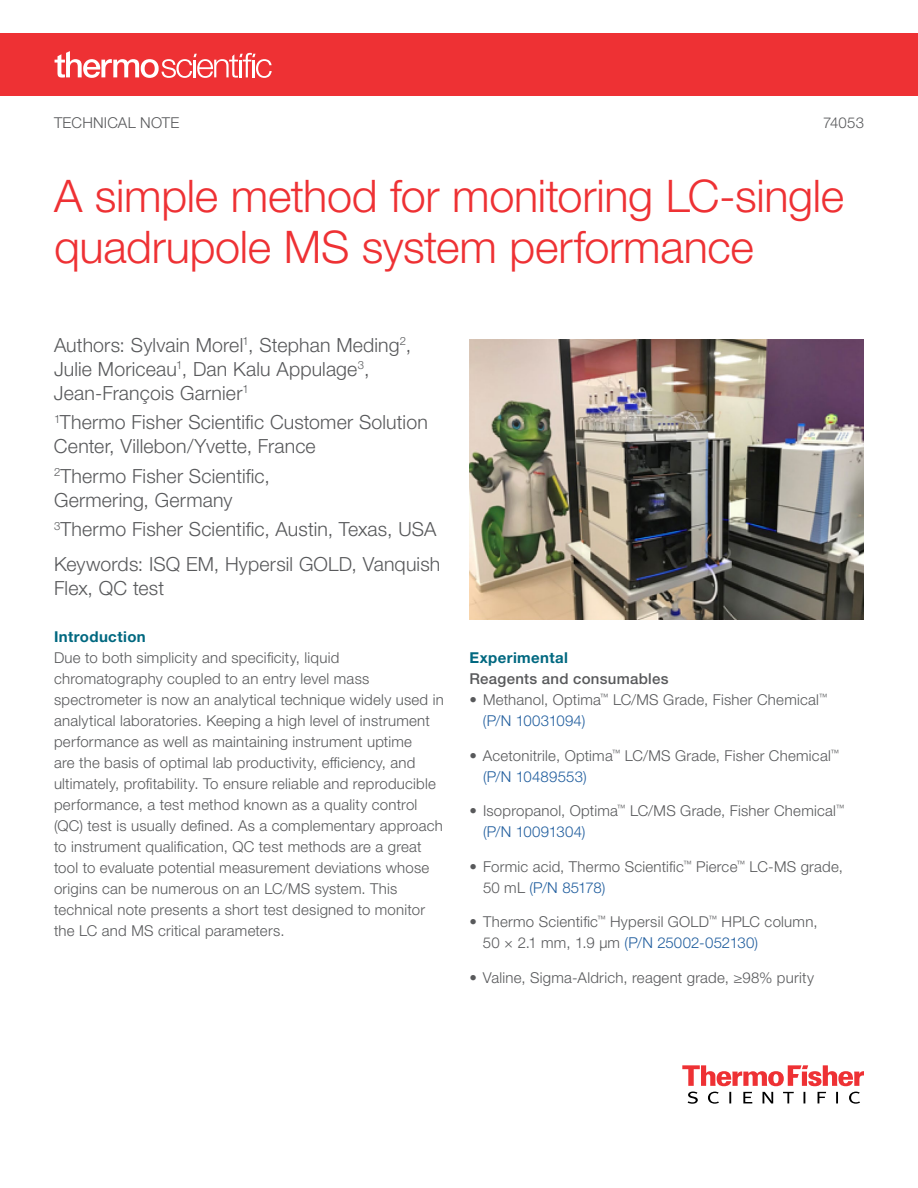
<style>
.page{position:relative;width:918px;height:1188px;background:#fff}
.page>*{position:absolute;margin:0;border:0;box-sizing:border-box;transform-origin:0 0}
.t1{font:300 45px/51px "Helvetica Neue LTW1 G";letter-spacing:-.005em;color:#ee3134}
.t2{font:300 19.5px/24px "Helvetica Neue LTW1 G";letter-spacing:.01em;color:#58595b}
.t3{font:300 15px/21px "Helvetica Neue LTW1 G";letter-spacing:.015em;color:#58595b}
.t4{font:700 15px "Helvetica Neue LTW1 G";letter-spacing:.025em;color:#006880}
.t5{font:500 15px "Helvetica Neue LTW1 G";letter-spacing:.02em;color:#58595b}
.s1{color:#215e9e}
</style>
<div class="page">
<svg style="left:682px;top:1065px;width:182px;height:21px"></svg>
<svg style="left:688px;top:1092px;width:172px;height:12px"></svg>
<div style="left:0;top:33px;width:918px;height:63px;background:#ee3134"></div>
<svg style="left:55px;top:51px;width:217px;height:27px"></svg>
<img style="left:469px;top:339px;width:395px;height:281px">
<p class="t3" style="left:54px;top:112px;width:127px">TECHNICAL NOTE</p>
<p class="t3" style="left:823px;top:112px;width:42px">74053</p>
<h1 class="t1" style="left:54px;top:170px;width:792px">A simple method for monitoring LC-single quadrupole MS system performance</h1>
<h2 class="t2" style="left:54px;top:333px;width:359px">Authors: Sylvain Morel<sup>1</sup>, Stephan Meding<sup>2</sup>,<br>Julie Moriceau<sup>1</sup>, Dan Kalu Appulage<sup>3</sup>,<br>Jean-François Garnier<sup>1</sup></h2>
<h2 class="t2" style="left:54px;top:410px;width:375px"><sup>1</sup>Thermo Fisher Scientific Customer Solution<br>Center, Villebon/Yvette, France</h2>
<h2 class="t2" style="left:54px;top:464px;width:217px"><sup>2</sup>Thermo Fisher Scientific,<br>Germering, Germany</h2>
<h2 class="t2" style="left:54px;top:512px;width:388px;line-height:34.8px"><sup>3</sup>Thermo Fisher Scientific, Austin, Texas, USA<br>Keywords: ISQ EM, Hypersil GOLD, Vanquish</h2>
<h2 class="t2" style="left:54px;top:576px;width:112px">Flex, QC test</h2>
<p class="t4" style="left:54px;top:627px;width:93px">Introduction</p>
<p class="t3" style="left:54px;top:647px;width:391px">Due to both simplicity and specificity, liquid chromatography coupled to an entry level mass spectrometer is now an analytical technique widely used in analytical laboratories. Keeping a high level of instrument performance as well as maintaining instrument uptime<br>are the basis of optimal lab productivity, efficiency, and ultimately, profitability. To ensure reliable and reproducible performance, a test method known as a quality control (QC) test is usually defined. As a complementary approach to instrument qualification, QC test methods are a great tool to evaluate potential measurement deviations whose origins can be numerous on an LC/MS system. This technical note presents a short test designed to monitor the LC and MS critical parameters.</p>
<p class="t4" style="left:470px;top:648px;width:100px">Experimental</p>
<p class="t5" style="left:470px;top:670px;width:201px">Reagents and consumables</p>
<p class="t3" style="left:483px;top:689px;width:346px;text-indent:-13px">• Methanol, Optima<sup>™</sup> LC/MS Grade, Fisher Chemical<sup>™ </sup><span class="s1">(P/N 10031094)</span></p>
<p class="t3" style="left:483px;top:745px;width:358px;text-indent:-14px">• Acetonitrile, Optima<sup>™</sup> LC/MS Grade, Fisher Chemical<sup>™ </sup><span class="s1">(P/N 10489553)</span></p>
<p class="t3" style="left:483px;top:800px;width:363px;text-indent:-13px">• Isopropanol, Optima<sup>™</sup> LC/MS Grade, Fisher Chemical<sup>™ </sup><span class="s1">(P/N 10091304)</span></p>
<p class="t3" style="left:483px;top:856px;width:361px;text-indent:-14px">• Formic acid, Thermo Scientific<sup>™</sup> Pierce<sup>™</sup> LC-MS grade,<br>50 mL <span class="s1">(P/N 85178)</span></p>
<p class="t3" style="left:483px;top:911px;width:336px;text-indent:-13px">• Thermo Scientific<sup>™</sup> Hypersil GOLD<sup>™</sup> HPLC column,<br>50 × 2.1 mm, 1.9 µm <span class="s1">(P/N 25002-052130)</span></p>
<p class="t3" style="left:469px;top:967px;width:346px">• Valine, Sigma-Aldrich, reagent grade, ≥98% purity</p>
</div>
